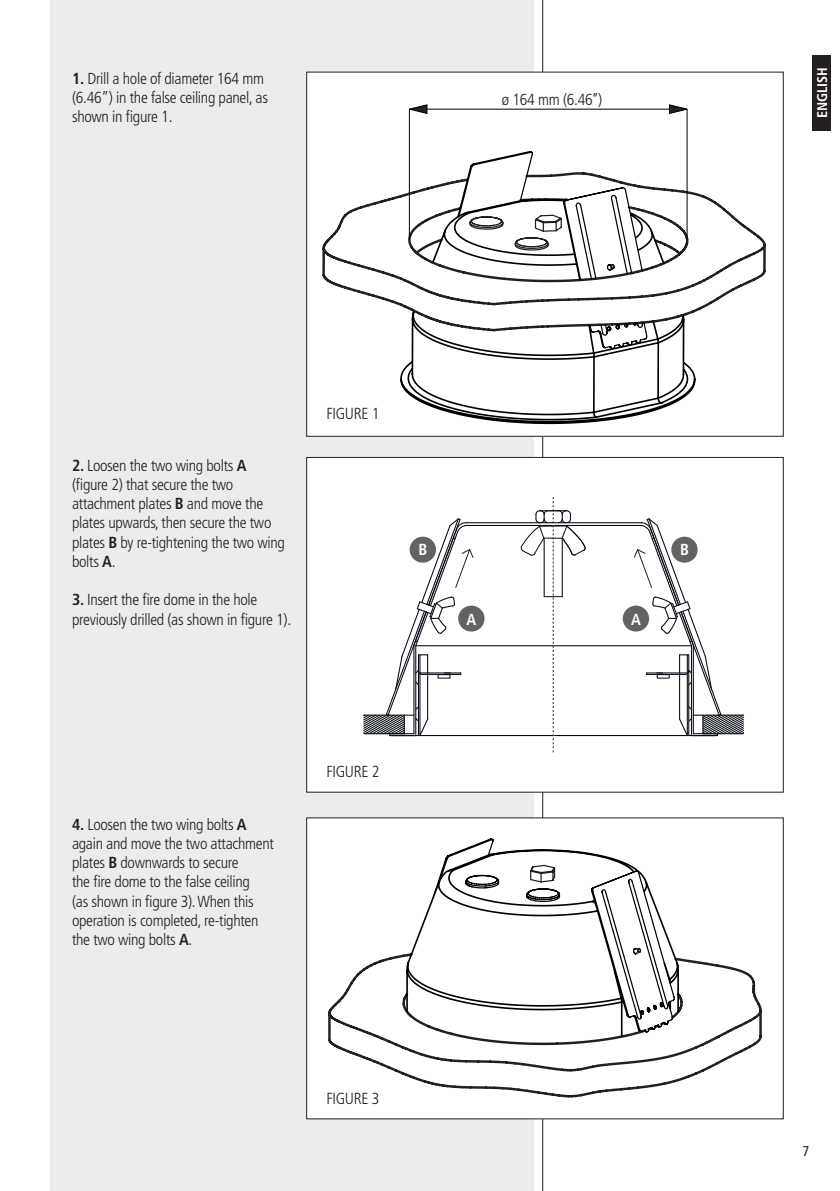
<style>
.page{position:relative;width:840px;height:1191px;background:#fff}
.page>*{position:absolute;margin:0;border:0;box-sizing:border-box;transform-origin:0 0}
.t1{font:300 condensed 16px/19.2px "Frutiger LT Std";letter-spacing:-.02em;color:#231f20}
.t2{font:700 condensed 16px "Frutiger LT Std";color:#fff}
.t3{font:700 condensed 14px "Frutiger LT Std";color:#fff}
.t4{font:condensed 14px "Frutiger LT Std";color:#231f20}
.s1{font-weight:700}
</style>
<div class="page">
<div style="left:51px;top:0;width:482px;height:1191px;background:#ececee"></div>
<hr style="left:542px;top:0;width:1px;height:1191px;background:#231f20">
<div style="left:812px;top:55px;width:18px;height:75px;background:#231f20"></div>
<div style="left:306px;top:72px;width:476px;height:364px;background:#fff"></div>
<div style="left:306px;top:457px;width:476px;height:335px;background:#fff"></div>
<div style="left:306px;top:457px;width:477px;height:335px;border:1px solid #231f20"></div>
<div style="left:306px;top:818px;width:476px;height:300px;background:#fff"></div>
<svg style="left:328px;top:954px;width:434px;height:144px"></svg>
<svg style="left:464px;top:1038px;width:181px;height:27px"></svg>
<svg style="left:405px;top:804px;width:274px;height:234px"></svg>
<svg style="left:322px;top:193px;width:444px;height:119px"></svg>
<svg style="left:399px;top:104px;width:297px;height:321px"></svg>
<hr style="left:409px;top:109px;width:277px;height:1px;background:#000001">
<hr style="left:686px;top:109px;width:1px;height:130px;background:#000001">
<hr style="left:409px;top:109px;width:1px;height:131px;background:#000001">
<svg style="left:408px;top:104px;width:19px;height:10px"></svg>
<svg style="left:668px;top:104px;width:19px;height:10px"></svg>
<hr style="left:392px;top:735px;width:160px;height:1px;background:#070b14">
<hr style="left:554px;top:735px;width:160px;height:1px;background:#070b14">
<hr style="left:465px;top:522px;width:88px;height:1px;background:#070b14">
<hr style="left:553px;top:522px;width:88px;height:1px;background:#070b14">
<hr style="left:466px;top:525px;width:86px;height:1px;background:#070b14">
<hr style="left:554px;top:525px;width:86px;height:1px;background:#070b14">
<hr style="left:416px;top:645px;width:137px;height:1px;background:#070b14">
<hr style="left:553px;top:645px;width:138px;height:1px;background:#070b14">
<div style="left:458px;top:605px;width:26px;height:26px;background:#636366;border-radius:50%"></div>
<div style="left:622px;top:605px;width:26px;height:26px;background:#636366;border-radius:50%"></div>
<svg style="left:363px;top:518px;width:110px;height:219px"></svg>
<svg style="left:633px;top:518px;width:111px;height:219px"></svg>
<div style="left:437px;top:674px;width:13px;height:4px;border:1px solid #070b14"></div>
<div style="left:656px;top:674px;width:13px;height:4px;border:1px solid #070b14"></div>
<svg style="left:519px;top:497px;width:67px;height:255px"></svg>
<p class="t1" style="left:72px;top:69px;width:197px"><span class="s1">1.</span> Drill a hole of diameter 164 mm (6.46”) in the false ceiling panel, as shown in figure 1.</p>
<p class="t1" style="left:501px;top:90px;width:102px">ø 164 mm (6.46’’)</p>
<p class="t1" style="left:72px;top:456px;width:214px"><span class="s1">2.</span> Loosen the two wing bolts <span class="s1">A </span>(figure 2) that secure the two attachment plates <span class="s1">B</span> and move the plates upwards, then secure the two plates <span class="s1">B</span> by re-tightening the two wing bolts <span class="s1">A</span>.</p>
<p class="t1" style="left:72px;top:590px;width:220px"><span class="s1">3.</span> Insert the fire dome in the hole previously drilled (as shown in figure 1).</p>
<p class="t1" style="left:326px;top:404px;width:55px">FIGURE 1</p>
<p class="t2" style="left:418px;top:540px;width:10px">B</p>
<p class="t2" style="left:679px;top:540px;width:10px">B</p>
<p class="t2" style="left:466px;top:609px;width:11px">A</p>
<p class="t2" style="left:631px;top:609px;width:11px">A</p>
<p class="t1" style="left:72px;top:815px;width:203px"><span class="s1">4.</span> Loosen the two wing bolts <span class="s1">A </span>again and move the two attachment plates <span class="s1">B</span> downwards to secure<br>the fire dome to the false ceiling<br>(as shown in figure 3). When this operation is completed, re-tighten the two wing bolts <span class="s1">A</span>.</p>
<p class="t1" style="left:326px;top:762px;width:55px">FIGURE 2</p>
<p class="t1" style="left:326px;top:1089px;width:55px">FIGURE 3</p>
<p class="t3" style="left:813px;top:118px;width:53px;rotate:-90deg">ENGLISH</p>
<p class="t4" style="left:802px;top:1142px;width:8px">7</p>
</div>
